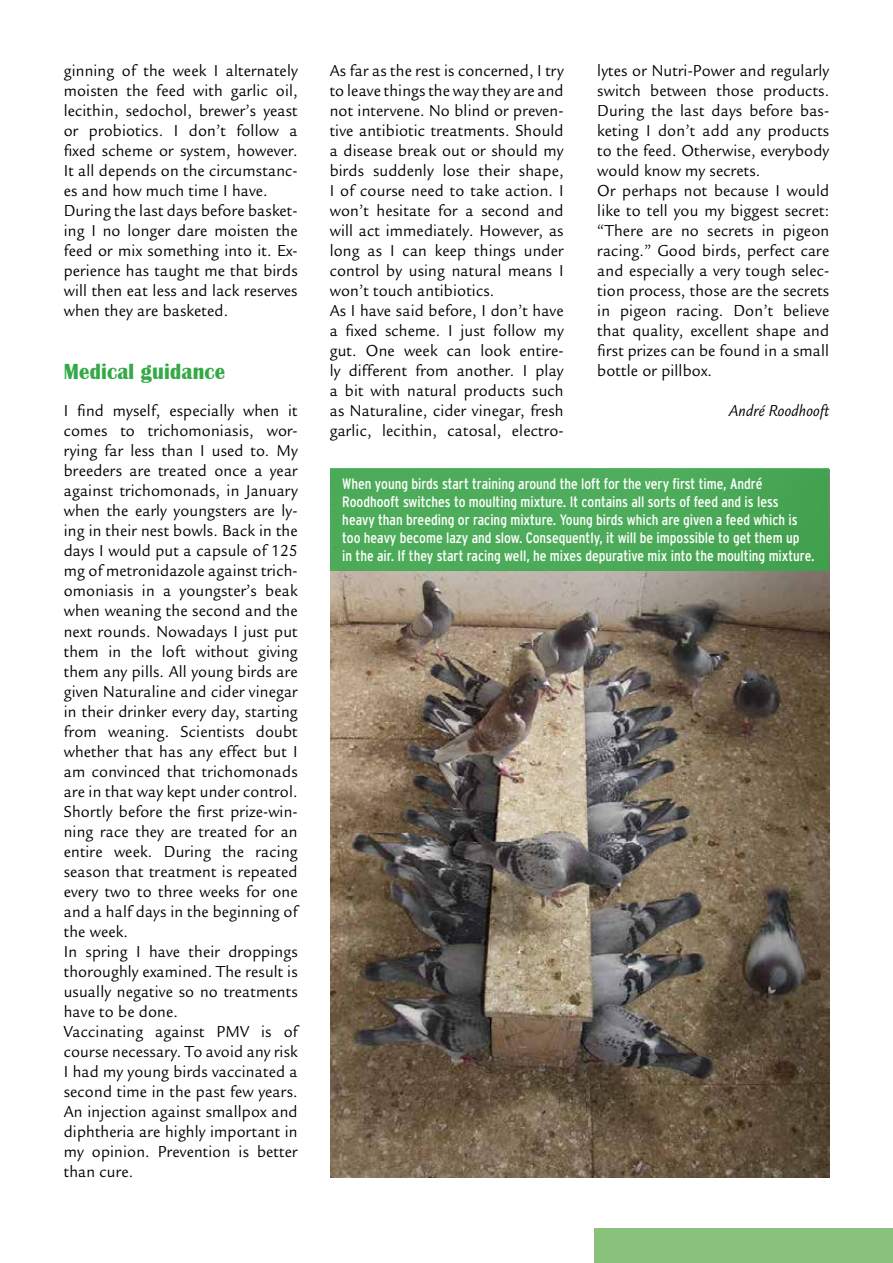
<style>
.page{position:relative;width:893px;height:1263px;background:#fff}
.page>*{position:absolute;margin:0;border:0;box-sizing:border-box;transform-origin:0 0}
.t1{font:700 22.5px "Britannic";letter-spacing:.01em;color:#34a947;scale:.92 1}
.t2{font:17.25px/20.1px "Legacy Sans Std";letter-spacing:.01em;color:#000;scale:.94 1}
.t3{font:italic 17.25px "Legacy Sans Std";letter-spacing:.01em;color:#000;scale:.91 1}
.t4{font:condensed 15px/18px "Interstate";color:#fff}
</style>
<div class="page">
<div style="left:595px;top:1228px;width:298px;height:35px;background:#88c27c"></div>
<img style="left:330px;top:571px;width:499px;height:607px">
<div style="left:330px;top:468px;width:499px;height:103px;background:#4cac59"></div>
<p class="t2" style="left:64px;top:60px;width:250px">ginning of the week I alternately moisten the feed with garlic oil, lecithin, sedochol, brewer’s yeast or probiotics. I don’t follow a fixed scheme or system, however.<br>It all depends on the circumstanc&shy;es and how much time I have.<br>During the last days before basket&shy;ing I no longer dare moisten the feed or mix something into it. Ex&shy;perience has taught me that birds will then eat less and lack reserves when they are basketed.</p>
<h1 class="t1" style="left:64px;top:359px;width:177px">Medical guidance</h1>
<p class="t2" style="left:64px;top:401px;width:250px">I find myself, especially when it comes to trichomoniasis, wor&shy;rying far less than I used to. My breeders are treated once a year against trichomonads, in January when the early youngsters are ly&shy;ing in their nest bowls. Back in the days I would put a capsule of 125 mg of metronidazole against trich&shy;omoniasis in a youngster’s beak when weaning the second and the next rounds. Nowadays I just put them in the loft without giving them any pills. All young birds are given Naturaline and cider vinegar in their drinker every day, starting from weaning. Scientists doubt whether that has any effect but I am convinced that trichomonads are in that way kept under control.<br>Shortly before the first prize-win&shy;ning race they are treated for an entire week. During the racing season that treatment is repeated every two to three weeks for one and a half days in the beginning of the week.<br>In spring I have their droppings thoroughly examined. The result is usually negative so no treatments have to be done.<br>Vaccinating against PMV is of course necessary. To avoid any risk<br>I had my young birds vaccinated a second time in the past few years.<br>An injection against smallpox and diphtheria are highly important in my opinion. Prevention is better than cure.</p>
<p class="t2" style="left:330px;top:61px;width:250px">As far as the rest is concerned, I try to leave things the way they are and not intervene. No blind or preven&shy;tive antibiotic treatments. Should a disease break out or should my birds suddenly lose their shape,<br>I of course need to take action. I won’t hesitate for a second and will act immediately. However, as long as I can keep things under control by using natural means I won’t touch antibiotics.<br>As I have said before, I don’t have a fixed scheme. I just follow my gut. One week can look entire&shy;ly different from another. I play a bit with natural products such as Naturaline, cider vinegar, fresh garlic, lecithin, catosal, electro-</p>
<p class="t2" style="left:597px;top:60px;width:248px">lytes or Nutri-Power and regularly switch between those products.<br>During the last days before bas&shy;keting I don’t add any products to the feed. Otherwise, everybody would know my secrets.<br>Or perhaps not because I would like to tell you my biggest secret: “There are no secrets in pigeon racing.” Good birds, perfect care and especially a very tough selec&shy;tion process, those are the secrets in pigeon racing. Don’t believe that quality, excellent shape and first prizes can be found in a small bottle or pillbox.</p>
<p class="t3" style="left:729px;top:401px;width:112px">André Roodhooft</p>
<p class="t4" style="left:342px;top:474px;width:474px">When young birds start training around the loft for the very first time, André Roodhooft switches to moulting mixture. It contains all sorts of feed and is less heavy than breeding or racing mixture. Young birds which are given a feed which is too heavy become lazy and slow. Consequently, it will be impossible to get them up<br>in the air. If they start racing well, he mixes depurative mix into the moulting mixture.</p>
</div>
